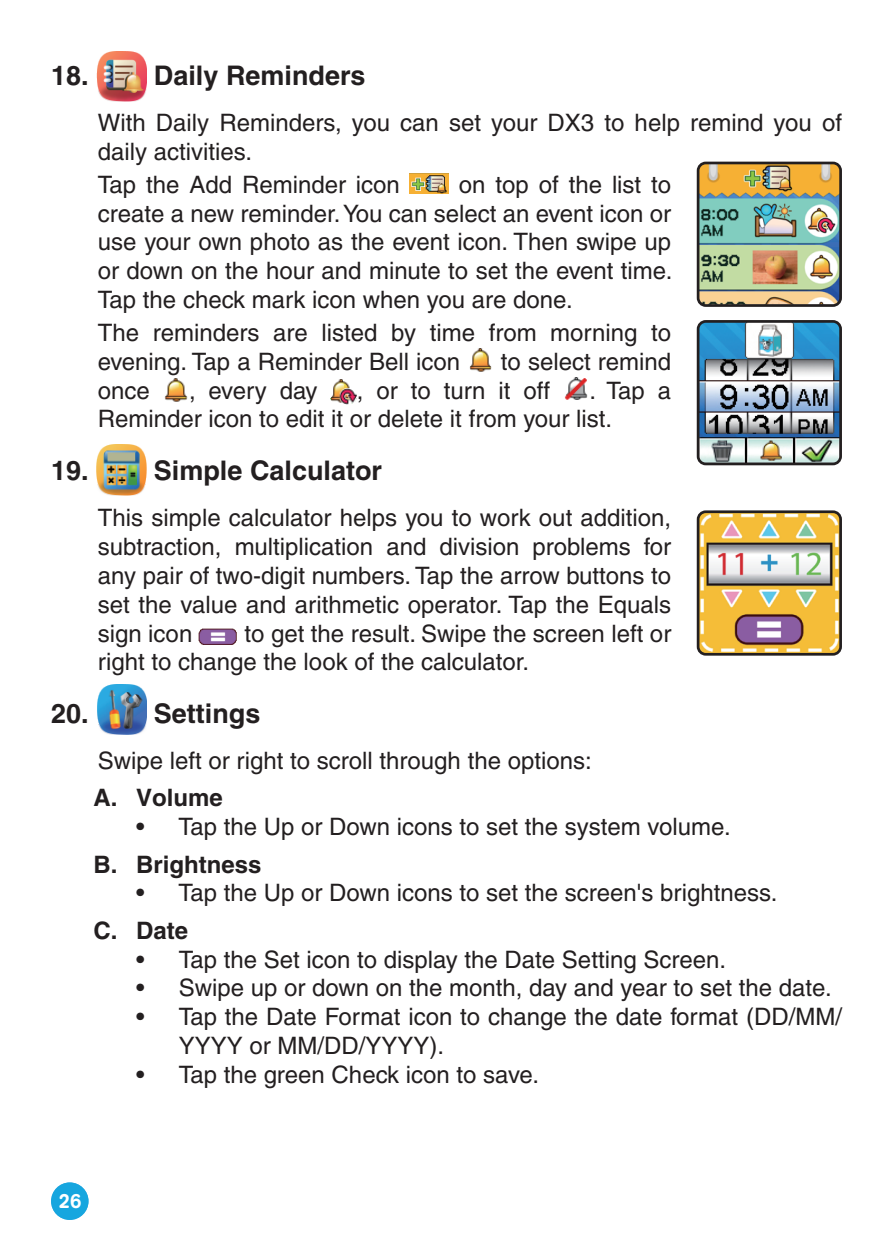
<style>
.page{position:relative;width:893px;height:1259px;background:#fff}
.page>*{position:absolute;margin:0;border:0;box-sizing:border-box;transform-origin:0 0}
.t1{font:700 27px "Helvetica";color:#231f20}
.t2{font:500 24px/28.8px "Helvetica";color:#231f20}
.t3{font:700 24px "Helvetica";color:#231f20}
.t4{font:500 20.1px "AG Book Rounded";color:#fff}
</style>
<div class="page">
<div style="left:51px;top:1182px;width:38px;height:38px;background:#16a6df;border-radius:19px"></div>
<img style="left:96px;top:51px;width:50px;height:50px">
<img style="left:410px;top:173px;width:38px;height:21px">
<img style="left:469px;top:348px;width:23px;height:24px">
<img style="left:164px;top:378px;width:24px;height:24px">
<img style="left:331px;top:379px;width:26px;height:26px">
<img style="left:564px;top:377px;width:24px;height:23px">
<img style="left:96px;top:445px;width:50px;height:50px">
<img style="left:199px;top:628px;width:38px;height:16px">
<img style="left:97px;top:684px;width:49px;height:51px">
<img style="left:701px;top:166px;width:137px;height:137px">
<div style="left:697px;top:162px;width:145px;height:145px;border:3px solid #231f20;border-radius:8px"></div>
<img style="left:701px;top:324px;width:137px;height:137px">
<div style="left:697px;top:320px;width:145px;height:145px;border:3px solid #231f20;border-radius:8px"></div>
<img style="left:701px;top:514px;width:137px;height:137px">
<div style="left:697px;top:510px;width:145px;height:145px;border:3px solid #231f20;border-radius:8px"></div>
<p class="t1" style="left:51px;top:59px;width:39px">18.</p>
<p class="t1" style="left:154px;top:59px;width:213px">Daily Reminders</p>
<p class="t2" style="left:98px;top:108px;width:746px">With Daily Reminders, you can set your DX3 to help remind you of daily activities.</p>
<p class="t2" style="left:98px;top:170px;width:304px">Tap the Add Reminder icon</p>
<p class="t2" style="left:98px;top:170px;width:576px;text-align:justify;text-indent:361px">on top of the list to create a new reminder. You can select an event icon or use your own photo as the event icon. Then swipe up or down on the hour and minute to set the event time.<br>Tap the check mark icon when you are done.</p>
<p class="t2" style="left:98px;top:318px;width:575px">The reminders are listed by time from morning to evening. Tap a Reminder Bell icon</p>
<p class="t2" style="left:501px;top:347px;width:172px">to select remind</p>
<p class="t2" style="left:98px;top:376px;width:54px">once</p>
<p class="t2" style="left:189px;top:376px;width:130px">, every day</p>
<p class="t2" style="left:357px;top:376px;width:195px">, or to turn it off</p>
<p class="t2" style="left:98px;top:376px;width:575px;text-indent:492px">. Tap a<br>Reminder icon to edit it or delete it from your list.</p>
<p class="t1" style="left:51px;top:454px;width:39px">19.</p>
<p class="t1" style="left:154px;top:454px;width:230px">Simple Calculator</p>
<p class="t2" style="left:98px;top:503px;width:575px;text-align:justify">This simple calculator helps you to work out addition, subtraction, multiplication and division problems for any pair of two-digit numbers. Tap the arrow buttons to set the value and arithmetic operator. Tap the Equals sign icon</p>
<p class="t2" style="left:98px;top:618px;width:575px;text-indent:147px">to get the result. Swipe the screen left or right to change the look of the calculator.</p>
<p class="t1" style="left:51px;top:697px;width:39px">20.</p>
<p class="t1" style="left:154px;top:697px;width:108px">Settings</p>
<p class="t2" style="left:98px;top:746px;width:495px">Swipe left or right to scroll through the options:</p>
<p class="t3" style="left:94px;top:783px;width:131px">A. Volume</p>
<p class="t2" style="left:136px;top:812px;width:596px">• Tap the Up or Down icons to set the system volume.</p>
<p class="t3" style="left:94px;top:849px;width:169px">B. Brightness</p>
<p class="t2" style="left:136px;top:878px;width:643px">• Tap the Up or Down icons to set the screen's brightness.</p>
<p class="t3" style="left:94px;top:915px;width:96px">C. Date</p>
<p class="t2" style="left:136px;top:944px;width:591px">• Tap the Set icon to display the Date Setting Screen.</p>
<p class="t2" style="left:136px;top:973px;width:697px">• Swipe up or down on the month, day and year to set the date.</p>
<p class="t2" style="left:179px;top:1002px;width:665px;text-indent:-43px">• Tap the Date Format icon to change the date format (DD/MM/<br>YYYY or MM/DD/YYYY).</p>
<p class="t2" style="left:136px;top:1060px;width:405px">• Tap the green Check icon to save.</p>
<p class="t4" style="left:59px;top:1189px;width:24px">26</p>
</div>
